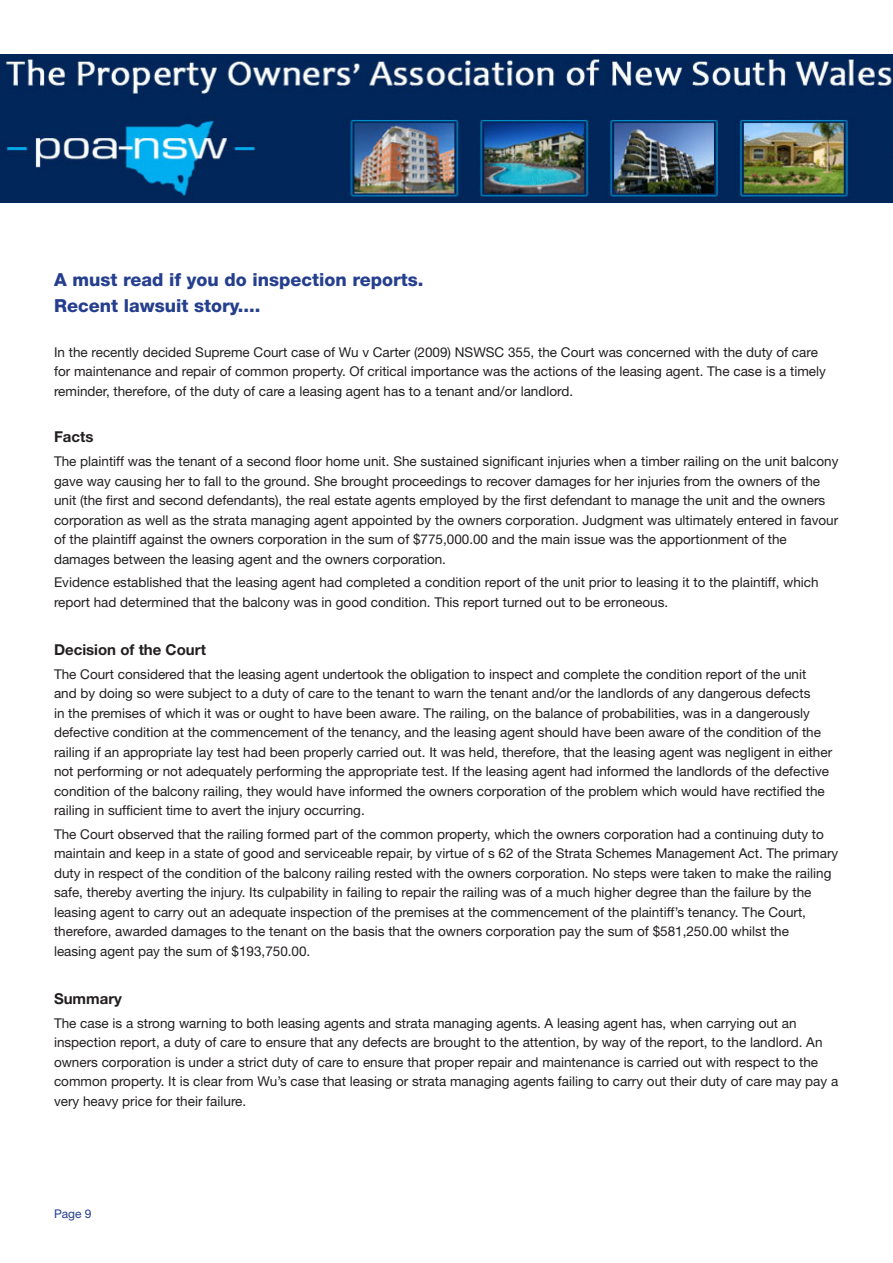
<style>
.page{position:relative;width:893px;height:1263px;background:#fff}
.page>*{position:absolute;margin:0;border:0;box-sizing:border-box;transform-origin:0 0}
.Body{font:800 18px "Helvetica Neue LT Std";color:#253f8e}
.Bold{font:700 15px "Helvetica Neue LT Std";color:#231f20}
.Body-2{font:13.5px/19.5px "Helvetica Neue LT Std";color:#231f20}
.Body-3{font:12px "Helvetica Neue LT Std";color:#253f8e}
</style>
<div class="page">
<img style="left:0;top:54px;width:893px;height:148px">
<p class="Body" style="left:54px;top:269px;width:371px">A must read if you do inspection reports.</p>
<p class="Body" style="left:54px;top:295px;width:208px">Recent lawsuit story....</p>
<p class="Body-2" style="left:54px;top:342px;width:773px">In the recently decided Supreme Court case of Wu v Carter (2009) NSWSC 355, the Court was concerned with the duty of care for maintenance and repair of common property. Of critical importance was the actions of the leasing agent. The case is a timely reminder, therefore, of the duty of care a leasing agent has to a tenant and/or landlord.</p>
<p class="Bold" style="left:54px;top:428px;width:41px">Facts</p>
<p class="Body-2" style="left:54px;top:451px;width:786px">The plaintiff was the tenant of a second floor home unit. She sustained significant injuries when a timber railing on the unit balcony gave way causing her to fall to the ground. She brought proceedings to recover damages for her injuries from the owners of the unit (the first and second defendants), the real estate agents employed by the first defendant to manage the unit and the owners corporation as well as the strata managing agent appointed by the owners corporation. Judgment was ultimately entered in favour of the plaintiff against the owners corporation in the sum of $775,000.00 and the main issue was the apportionment of the damages between the leasing agent and the owners corporation.</p>
<p class="Body-2" style="left:54px;top:572px;width:766px">Evidence established that the leasing agent had completed a condition report of the unit prior to leasing it to the plaintiff, which report had determined that the balcony was in good condition. This report turned out to be erroneous.</p>
<p class="Bold" style="left:54px;top:640px;width:153px">Decision of the Court</p>
<p class="Body-2" style="left:54px;top:664px;width:780px">The Court considered that the leasing agent undertook the obligation to inspect and complete the condition report of the unit and by doing so were subject to a duty of care to the tenant to warn the tenant and/or the landlords of any dangerous defects<br>in the premises of which it was or ought to have been aware. The railing, on the balance of probabilities, was in a dangerously defective condition at the commencement of the tenancy, and the leasing agent should have been aware of the condition of the railing if an appropriate lay test had been properly carried out. It was held, therefore, that the leasing agent was negligent in either not performing or not adequately performing the appropriate test. If the leasing agent had informed the landlords of the defective condition of the balcony railing, they would have informed the owners corporation of the problem which would have rectified the railing in sufficient time to avert the injury occurring.</p>
<p class="Body-2" style="left:54px;top:824px;width:786px">The Court observed that the railing formed part of the common property, which the owners corporation had a continuing duty to maintain and keep in a state of good and serviceable repair, by virtue of s 62 of the Strata Schemes Management Act. The primary duty in respect of the condition of the balcony railing rested with the owners corporation. No steps were taken to make the railing safe, thereby averting the injury. Its culpability in failing to repair the railing was of a much higher degree than the failure by the leasing agent to carry out an adequate inspection of the premises at the commencement of the plaintiff’s tenancy. The Court, therefore, awarded damages to the tenant on the basis that the owners corporation pay the sum of $581,250.00 whilst the<br>leasing agent pay the sum of $193,750.00.</p>
<p class="Bold" style="left:54px;top:989px;width:70px">Summary</p>
<p class="Body-2" style="left:54px;top:1013px;width:786px">The case is a strong warning to both leasing agents and strata managing agents. A leasing agent has, when carrying out an inspection report, a duty of care to ensure that any defects are brought to the attention, by way of the report, to the landlord. An owners corporation is under a strict duty of care to ensure that proper repair and maintenance is carried out with respect to the common property. It is clear from Wu’s case that leasing or strata managing agents failing to carry out their duty of care may pay a very heavy price for their failure.</p>
<p class="Body-3" style="left:54px;top:1206px;width:39px">Page 9</p>
</div>
